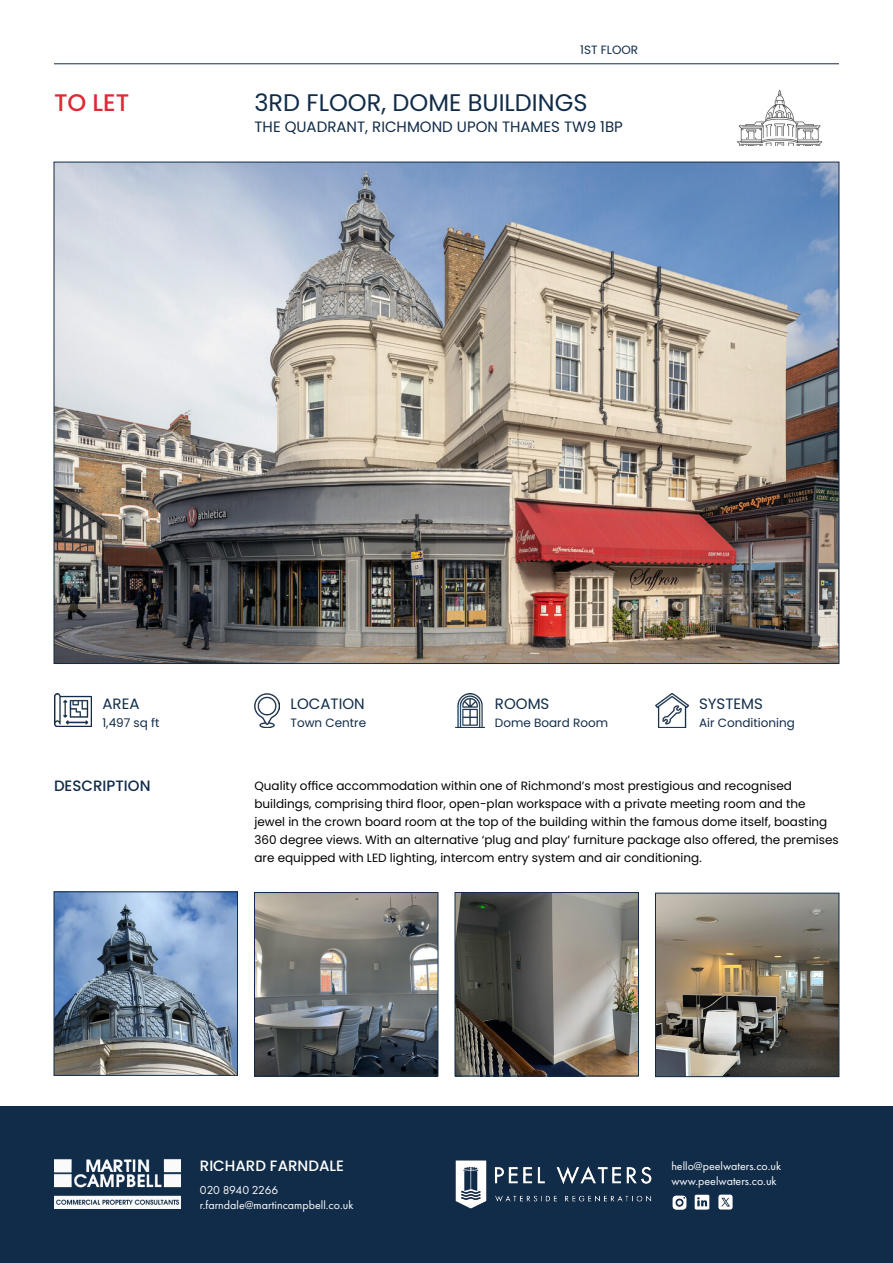
<style>
.page{position:relative;width:893px;height:1263px;background:#fff}
.page>*{position:absolute;margin:0;border:0;box-sizing:border-box;transform-origin:0 0}
.t1{font:24px "Poppins";color:#112c49}
.t2{font:500 24px "Poppins";color:#df2935}
.t3{font:15px "Poppins";color:#112c49}
.t4{font:500 15px "Poppins";color:#fff}
.t5{font:500 15px "Poppins";color:#112c49}
.t6{font:12px/18px "Poppins";color:#000}
.t7{font:12px/15px "Futura PT";color:#fff}
.t8{font:12px "Poppins";color:#112c49}
</style>
<div class="page">
<img style="left:54px;top:694px;width:38px;height:32px">
<img style="left:254px;top:694px;width:26px;height:34px">
<img style="left:455px;top:694px;width:29px;height:34px">
<img style="left:655px;top:694px;width:33px;height:34px">
<hr style="left:54px;top:63px;width:785px;height:1px;background:#112c49">
<img style="left:737px;top:89px;width:86px;height:57px">
<img style="left:56px;top:164px;width:781px;height:498px">
<img style="left:256px;top:894px;width:180px;height:180px">
<div style="left:254px;top:892px;width:184px;height:184px;border:1px solid #112c49"></div>
<img style="left:457px;top:894px;width:180px;height:180px">
<div style="left:455px;top:892px;width:184px;height:184px;border:1px solid #112c49"></div>
<img style="left:657px;top:895px;width:180px;height:180px">
<div style="left:655px;top:893px;width:184px;height:184px;border:1px solid #112c49"></div>
<img style="left:56px;top:893px;width:180px;height:181px">
<div style="left:54px;top:891px;width:184px;height:185px;border:1px solid #112c49"></div>
<div style="left:0;top:1107px;width:893px;height:156px;background:#112c49"></div>
<img style="left:54px;top:1159px;width:126px;height:50px">
<img style="left:455px;top:1160px;width:197px;height:49px">
<img style="left:718px;top:1194px;width:15px;height:16px">
<img style="left:694px;top:1194px;width:16px;height:16px">
<img style="left:672px;top:1195px;width:15px;height:15px">
<h1 class="t2" style="left:54px;top:86px;width:77px">TO LET</h1>
<p class="t8" style="left:580px;top:41px;width:59px">1ST FLOOR</p>
<h1 class="t1" style="left:254px;top:86px;width:334px">3RD FLOOR, DOME BUILDINGS</h1>
<p class="t3" style="left:254px;top:116px;width:370px">THE QUADRANT, RICHMOND UPON THAMES TW9 1BP</p>
<p class="t3" style="left:102px;top:694px;width:39px">AREA</p>
<p class="t8" style="left:102px;top:715px;width:58px">1,497 sq ft</p>
<p class="t5" style="left:54px;top:775px;width:98px">DESCRIPTION</p>
<p class="t3" style="left:291px;top:694px;width:76px">LOCATION</p>
<p class="t8" style="left:291px;top:715px;width:77px">Town Centre</p>
<p class="t3" style="left:495px;top:694px;width:56px">ROOMS</p>
<p class="t8" style="left:495px;top:715px;width:115px">Dome Board Room</p>
<p class="t3" style="left:699px;top:694px;width:65px">SYSTEMS</p>
<p class="t8" style="left:699px;top:715px;width:97px">Air Conditioning</p>
<p class="t6" style="left:254px;top:776px;width:586px">Quality office accommodation within one of Richmond’s most prestigious and recognised buildings, comprising third floor, open-plan workspace with a private meeting room and the jewel in the crown board room at the top of the building within the famous dome itself, boasting 360 degree views. With an alternative ‘plug and play’ furniture package also offered, the premises are equipped with LED lighting, intercom entry system and air conditioning.</p>
<p class="t4" style="left:200px;top:1155px;width:146px">RICHARD FARNDALE</p>
<p class="t7" style="left:671px;top:1158px;width:111px">hello@peelwaters.co.uk www.peelwaters.co.uk</p>
<p class="t7" style="left:200px;top:1182px;width:155px">020 8940 2266 r.farndale@martincampbell.co.uk</p>
</div>
